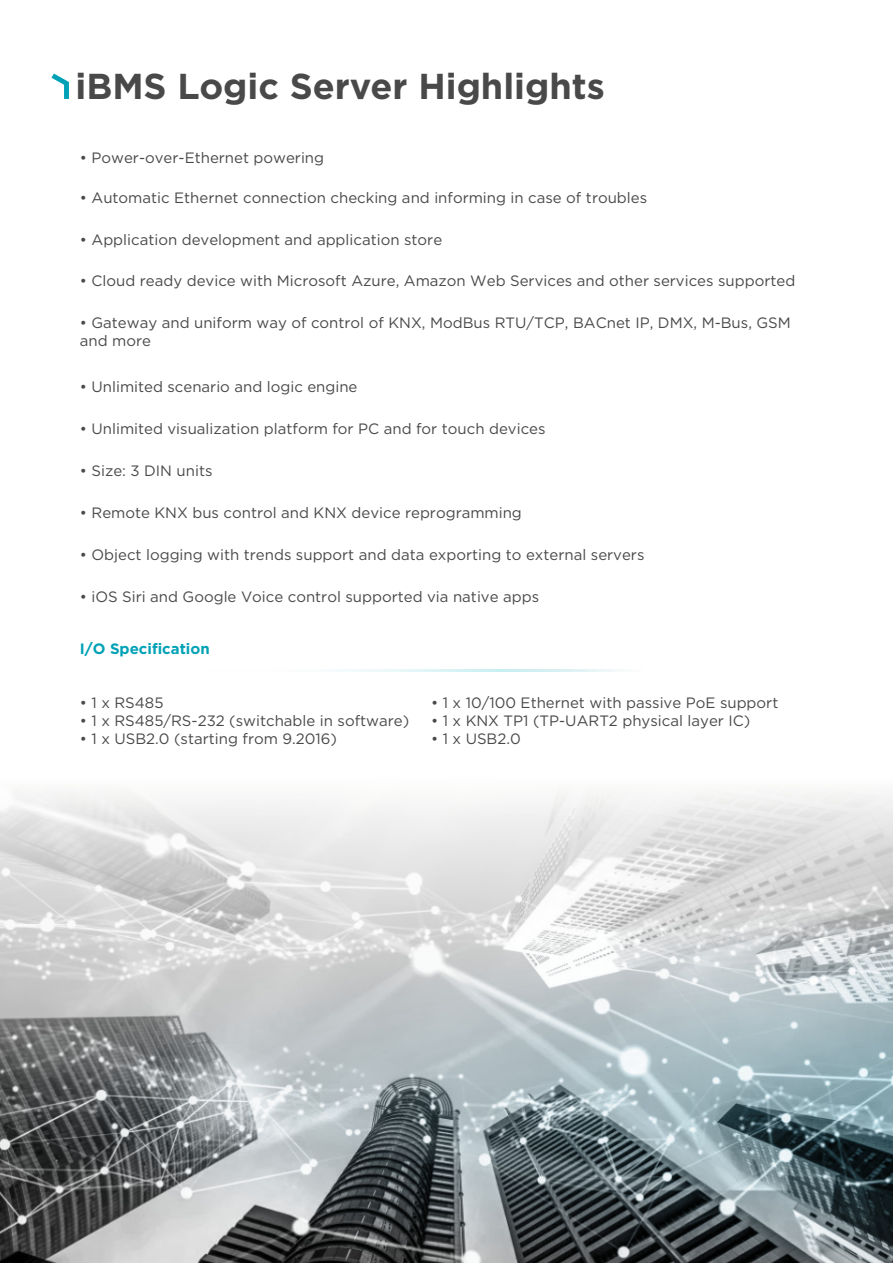
<style>
.page{position:relative;width:893px;height:1263px;background:#fff}
.page>*{position:absolute;margin:0;border:0;box-sizing:border-box;transform-origin:0 0}
.t1{font:700 36px "Gotham";color:#4a494a}
.t2{font:15px/18px "Gotham";color:#4a494a}
.t3{font:700 15px "Gotham";color:#00a1b6}
</style>
<div class="page">
<svg style="left:51px;top:74px;width:18px;height:25px"></svg>
<svg style="left:340px;top:670px;width:277px;height:1px"></svg>
<div style="left:0;top:761px;width:893px;height:131px;background:#fbfbfa"></div>
<svg style="left:0;top:807px;width:893px;height:456px"></svg>
<h1 class="t1" style="left:75px;top:62px;width:531px">iBMS Logic Server Highlights</h1>
<p class="t2" style="left:80px;top:148px;width:246px">• Power-over-Ethernet powering</p>
<p class="t2" style="left:80px;top:188px;width:569px">• Automatic Ethernet connection checking and informing in case of troubles</p>
<p class="t2" style="left:80px;top:230px;width:364px">• Application development and application store</p>
<p class="t2" style="left:80px;top:272px;width:717px">• Cloud ready device with Microsoft Azure, Amazon Web Services and other services supported</p>
<p class="t2" style="left:80px;top:314px;width:712px">• Gateway and uniform way of control of KNX, ModBus RTU/TCP, BACnet IP, DMX, M-Bus, GSM and more</p>
<p class="t2" style="left:80px;top:377px;width:279px">• Unlimited scenario and logic engine</p>
<p class="t2" style="left:80px;top:419px;width:467px">• Unlimited visualization platform for PC and for touch devices</p>
<p class="t2" style="left:80px;top:461px;width:134px">• Size: 3 DIN units</p>
<p class="t2" style="left:80px;top:503px;width:444px">• Remote KNX bus control and KNX device reprogramming</p>
<p class="t2" style="left:80px;top:545px;width:566px">• Object logging with trends support and data exporting to external servers</p>
<p class="t2" style="left:80px;top:587px;width:461px">• iOS Siri and Google Voice control supported via native apps</p>
<p class="t3" style="left:80px;top:639px;width:131px">I/O Specification</p>
<p class="t2" style="left:80px;top:693px;width:85px">• 1 x RS485</p>
<p class="t2" style="left:80px;top:711px;width:331px">• 1 x RS485/RS-232 (switchable in software)</p>
<p class="t2" style="left:80px;top:729px;width:259px">• 1 x USB2.0 (starting from 9.2016)</p>
<p class="t2" style="left:431px;top:693px;width:349px">• 1 x 10/100 Ethernet with passive PoE support</p>
<p class="t2" style="left:431px;top:711px;width:321px">• 1 x KNX TP1 (TP-UART2 physical layer IC)</p>
<p class="t2" style="left:431px;top:729px;width:91px">• 1 x USB2.0</p>
</div>
